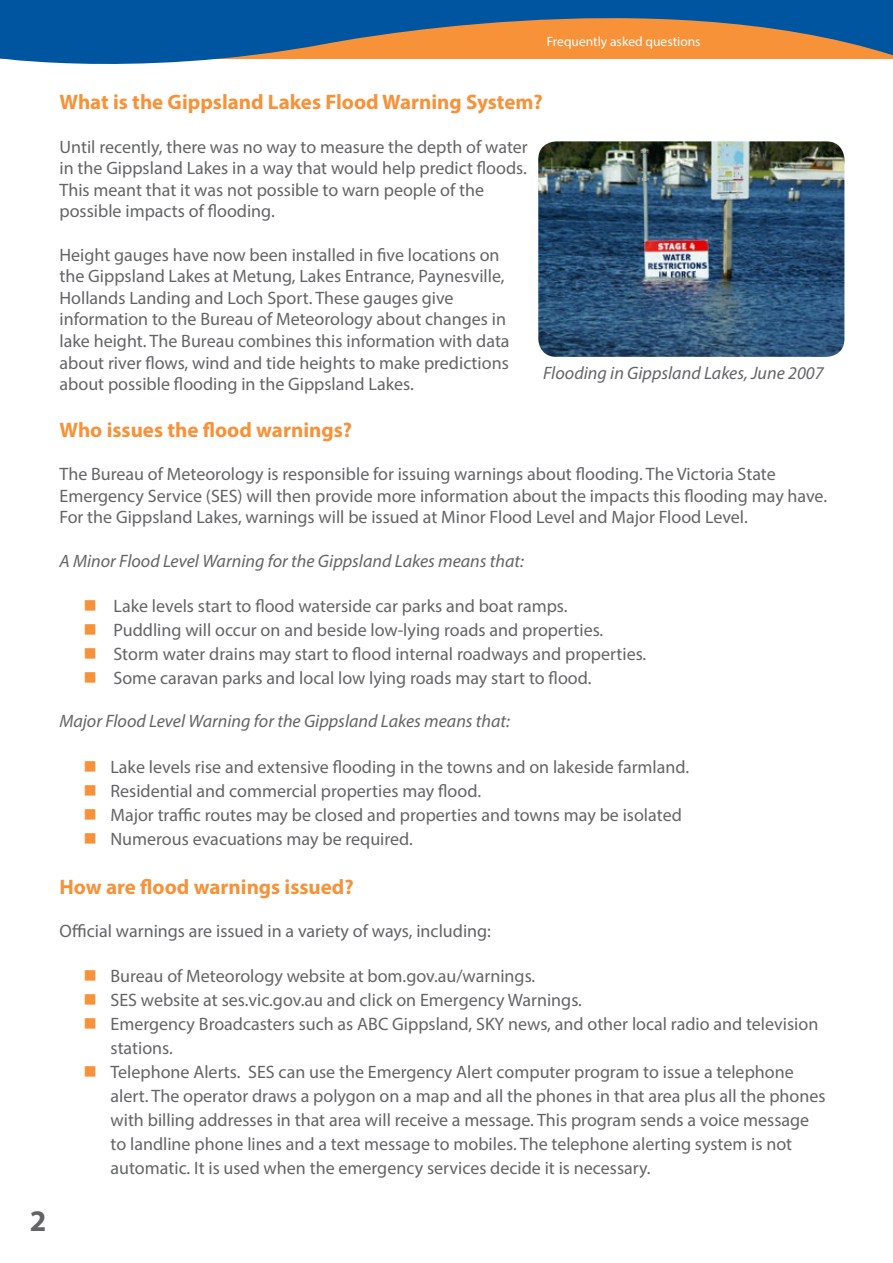
<style>
.page{position:relative;width:893px;height:1263px;background:#fff}
.page>*{position:absolute;margin:0;border:0;box-sizing:border-box;transform-origin:0 0}
.t1{font:700 30px "Myriad Pro";color:#636466}
.t2{font:700 21px "Myriad Pro";color:#f79239}
.t3{font:18px/24px "Myriad Pro";color:#636466}
.t4{font:italic 18px "Myriad Pro";color:#636466}
.t5{font:13.5px "Myriad Pro";color:#fff}
</style>
<div class="page">
<svg style="left:0;top:0;width:893px;height:64px;background:#51708d"></svg>
<div style="left:502px;top:36px;width:243px;height:20px;background:#f79239"></div>
<img style="left:538px;top:141px;width:306px;height:216px">
<p class="t5" style="left:547px;top:33px;width:155px">Frequently asked questions</p>
<h1 class="t1" style="left:30px;top:1202px;width:18px">2</h1>
<p class="t2" style="left:60px;top:89px;width:485px">What is the Gippsland Lakes Flood Warning System?</p>
<p class="t3" style="left:60px;top:135px;width:470px;line-height:21.6px">Until recently, there was no way to measure the depth of water in the Gippsland Lakes in a way that would help predict floods.<br>This meant that it was not possible to warn people of the possible impacts of flooding.</p>
<p class="t3" style="left:60px;top:243px;width:452px;line-height:21.6px">Height gauges have now been installed in five locations on the Gippsland Lakes at Metung, Lakes Entrance, Paynesville, Hollands Landing and Loch Sport. These gauges give information to the Bureau of Meteorology about changes in lake height. The Bureau combines this information with data about river flows, wind and tide heights to make predictions about possible flooding in the Gippsland Lakes.</p>
<p class="t2" style="left:60px;top:416px;width:294px">Who issues the flood warnings?</p>
<p class="t3" style="left:60px;top:463px;width:769px;line-height:21.6px">The Bureau of Meteorology is responsible for issuing warnings about flooding. The Victoria State<br>Emergency Service (SES) will then provide more information about the impacts this flooding may have.<br>For the Gippsland Lakes, warnings will be issued at Minor Flood Level and Major Flood Level.</p>
<p class="t4" style="left:60px;top:549px;width:466px">A Minor Flood Level Warning for the Gippsland Lakes means that:</p>
<p class="t3" style="left:113px;top:594px;width:534px">Lake levels start to flood waterside car parks and boat ramps.<br>Puddling will occur on and beside low-lying roads and properties.<br>Storm water drains may start to flood internal roadways and properties.<br>Some caravan parks and local low lying roads may start to flood.</p>
<p class="t4" style="left:59px;top:710px;width:452px">Major Flood Level Warning for the Gippsland Lakes means that:</p>
<p class="t3" style="left:110px;top:755px;width:580px">Lake levels rise and extensive flooding in the towns and on lakeside farmland.<br>Residential and commercial properties may flood.<br>Major traffic routes may be closed and properties and towns may be isolated Numerous evacuations may be required.</p>
<p class="t2" style="left:60px;top:873px;width:296px">How are flood warnings issued?</p>
<p class="t3" style="left:60px;top:918px;width:433px">Official warnings are issued in a variety of ways, including:</p>
<p class="t3" style="left:111px;top:964px;width:717px">Bureau of Meteorology website at bom.gov.au/warnings.<br>SES website at ses.vic.gov.au and click on Emergency Warnings.<br>Emergency Broadcasters such as ABC Gippsland, SKY news, and other local radio and television stations.<br>Telephone Alerts. SES can use the Emergency Alert computer program to issue a telephone alert. The operator draws a polygon on a map and all the phones in that area plus all the phones with billing addresses in that area will receive a message. This program sends a voice message to landline phone lines and a text message to mobiles. The telephone alerting system is not automatic. It is used when the emergency services decide it is necessary.</p>
<p class="t4" style="left:543px;top:362px;width:282px">Flooding in Gippsland Lakes, June 2007</p>
</div>
